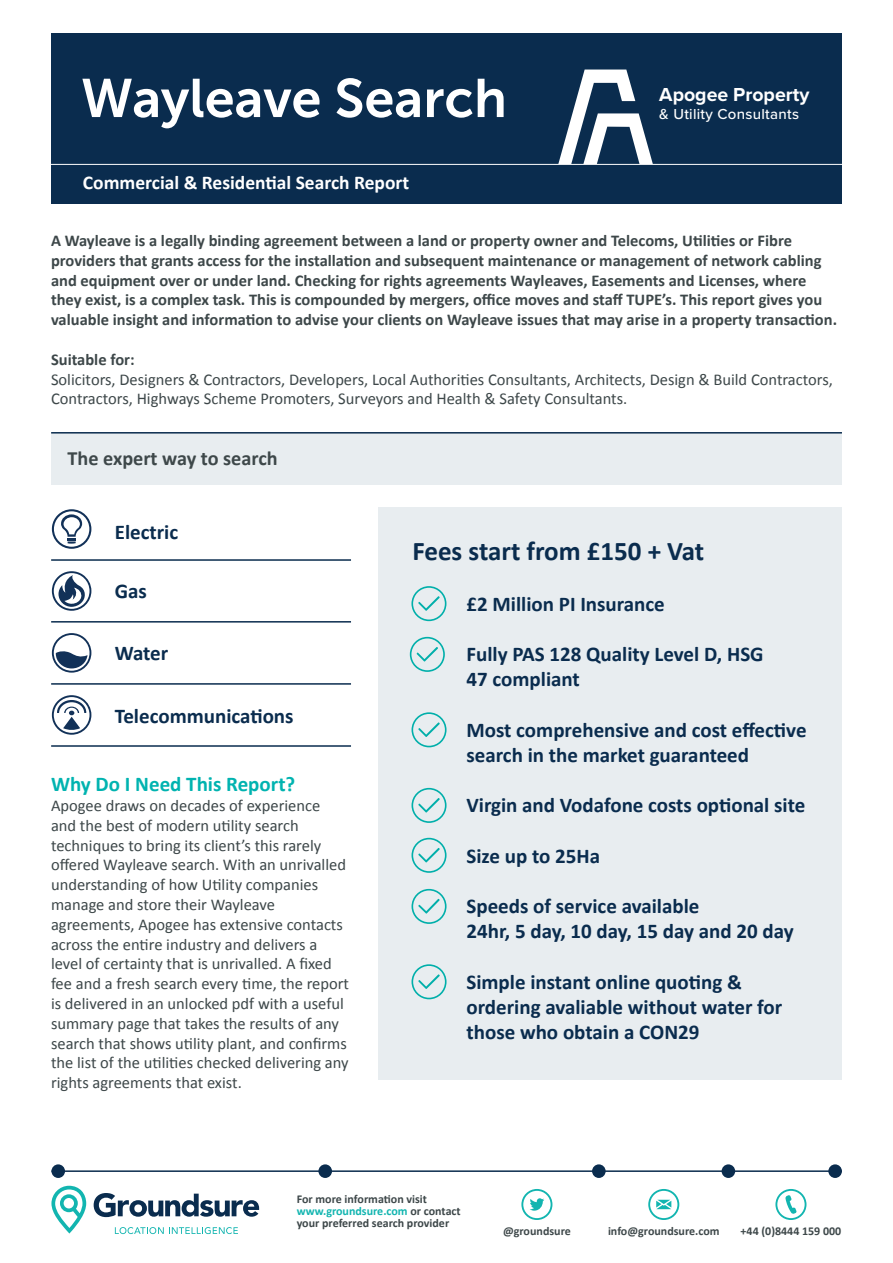
<style>
.page{position:relative;width:893px;height:1263px;background:#fff}
.page>*{position:absolute;margin:0;border:0;box-sizing:border-box;transform-origin:0 0}
.t1{font:54px "Museo Sans 700";color:#fff}
.t2{font:700 27px "Calibri";color:#0a2c4e}
.t3{font:700 21px "Calibri";color:#0a2c4e}
.t4{font:700 21px "Calibri";color:#00b3b0}
.t5{font:700 20.25px "Calibri";color:#3e484a}
.t6{font:700 19.5px "Calibri";color:#fff}
.t7{font:700 19.5px "Proxima Nova";color:#fff}
.t8{font:16.5px/19.8px "Calibri";color:#3d4749}
.t9{font:700 16.5px/19.8px "Calibri";color:#3d4749}
.t10{font:500 15px "Proxima Nova";letter-spacing:.02em;color:#fff}
.t11{font:700 12px "Calibri";color:#3e484a}
.t12{font:700 12px/12px "Calibri";color:#3d4749}
.s1{color:#12b5b0}
</style>
<div class="page">
<hr style="left:51px;top:1170px;width:791px;height:2px;background:#0a2c4e">
<div style="left:51px;top:1164px;width:14px;height:14px;background:#0a2c4e;border-radius:50%"></div>
<div style="left:318px;top:1164px;width:14px;height:14px;background:#0a2c4e;border-radius:50%"></div>
<div style="left:828px;top:1164px;width:14px;height:14px;background:#0a2c4e;border-radius:50%"></div>
<svg style="left:530px;top:1198px;width:14px;height:13px"></svg>
<div style="left:521px;top:1189px;width:31px;height:31px;border:2px solid #12b5b0;border-radius:50%"></div>
<svg style="left:656px;top:1200px;width:15px;height:9px"></svg>
<div style="left:648px;top:1189px;width:31px;height:31px;border:2px solid #12b5b0;border-radius:50%"></div>
<svg style="left:785px;top:1195px;width:12px;height:19px"></svg>
<div style="left:775px;top:1189px;width:31px;height:31px;border:2px solid #12b5b0;border-radius:50%"></div>
<svg style="left:51px;top:1186px;width:35px;height:47px"></svg>
<svg style="left:94px;top:1193px;width:165px;height:24px"></svg>
<svg style="left:115px;top:1227px;width:123px;height:7px"></svg>
<div style="left:592px;top:1164px;width:14px;height:14px;background:#0a2c4e;border-radius:50%"></div>
<div style="left:722px;top:1164px;width:13px;height:14px;background:#0a2c4e;border-radius:50%"></div>
<div style="left:51px;top:33px;width:791px;height:170px;background:#0a2c4e"></div>
<hr style="left:25px;top:164px;width:843px;height:1px;background:#fff">
<div style="left:51px;top:433px;width:791px;height:52px;background:#e8edf0"></div>
<hr style="left:51px;top:432px;width:791px;height:2px;background:#0a2c4e">
<hr style="left:51px;top:559px;width:300px;height:2px;background:#0a2c4e">
<hr style="left:51px;top:621px;width:300px;height:2px;background:#0a2c4e">
<hr style="left:51px;top:683px;width:300px;height:2px;background:#0a2c4e">
<hr style="left:51px;top:745px;width:300px;height:2px;background:#0a2c4e">
<svg style="left:52px;top:509px;width:39px;height:40px"></svg>
<svg style="left:52px;top:571px;width:39px;height:40px"></svg>
<svg style="left:52px;top:633px;width:39px;height:40px"></svg>
<svg style="left:52px;top:695px;width:39px;height:40px"></svg>
<div style="left:378px;top:507px;width:464px;height:573px;background:#e8edf0"></div>
<svg style="left:411px;top:586px;width:35px;height:35px"></svg>
<svg style="left:410px;top:637px;width:35px;height:35px"></svg>
<svg style="left:411px;top:712px;width:36px;height:35px"></svg>
<svg style="left:411px;top:788px;width:36px;height:35px"></svg>
<svg style="left:411px;top:838px;width:36px;height:35px"></svg>
<svg style="left:411px;top:889px;width:36px;height:35px"></svg>
<svg style="left:411px;top:964px;width:36px;height:35px"></svg>
<svg style="left:558px;top:70px;width:95px;height:94px"></svg>
<p class="t1" style="left:81px;top:68px;width:427px">Wayleave Search</p>
<p class="t6" style="left:83px;top:169px;width:328px">Commercial &amp; Residential Search Report</p>
<p class="t7" style="left:659px;top:80px;width:152px">Apogee Property</p>
<p class="t10" style="left:659px;top:103px;width:141px">&amp; Utility Consultants</p>
<p class="t9" style="left:51px;top:230px;width:772px">A Wayleave is a legally binding agreement between a land or property owner and Telecoms, Utilities or Fibre providers that grants access for the installation and subsequent maintenance or management of network cabling and equipment over or under land. Checking for rights agreements Wayleaves, Easements and Licenses, where</p>
<p class="t9" style="left:51px;top:289px;width:773px">they exist, is a complex task. This is compounded by mergers, office moves and staff TUPE’s. This report gives you</p>
<p class="t9" style="left:51px;top:309px;width:787px">valuable insight and information to advise your clients on Wayleave issues that may arise in a property transaction.</p>
<p class="t9" style="left:51px;top:349px;width:85px">Suitable for:</p>
<p class="t8" style="left:51px;top:369px;width:783px">Solicitors, Designers &amp; Contractors, Developers, Local Authorities Consultants, Architects, Design &amp; Build Contractors,<br>Contractors, Highways Scheme Promoters, Surveyors and Health &amp; Safety Consultants.</p>
<p class="t5" style="left:68px;top:444px;width:212px">The expert way to search</p>
<p class="t3" style="left:115px;top:517px;width:65px">Electric</p>
<p class="t3" style="left:115px;top:576px;width:34px">Gas</p>
<p class="t3" style="left:115px;top:638px;width:55px">Water</p>
<p class="t3" style="left:115px;top:701px;width:180px">Telecommunications</p>
<p class="t4" style="left:51px;top:769px;width:246px">Why Do I Need This Report?</p>
<p class="t8" style="left:51px;top:795px;width:300px">Apogee draws on decades of experience and the best of modern utility search techniques to bring its client’s this rarely offered Wayleave search. With an unrivalled understanding of how Utility companies manage and store their Wayleave agreements, Apogee has extensive contacts across the entire industry and delivers a level of certainty that is unrivalled. A fixed fee and a fresh search every time, the report is delivered in an unlocked pdf with a useful summary page that takes the results of any search that shows utility plant, and confirms the list of the utilities checked delivering any rights agreements that exist.</p>
<p class="t2" style="left:412px;top:532px;width:293px">Fees start from £150 + Vat</p>
<p class="t3" style="left:466px;top:589px;width:200px">£2 Million PI Insurance</p>
<p class="t3" style="left:466px;top:639px;width:299px">Fully PAS 128 Quality Level D, HSG</p>
<p class="t3" style="left:466px;top:664px;width:115px">47 compliant</p>
<p class="t3" style="left:466px;top:715px;width:342px">Most comprehensive and cost effective</p>
<p class="t3" style="left:466px;top:740px;width:284px">search in the market guaranteed</p>
<p class="t3" style="left:466px;top:790px;width:340px">Virgin and Vodafone costs optional site</p>
<p class="t3" style="left:466px;top:841px;width:135px">Size up to 25Ha</p>
<p class="t3" style="left:466px;top:891px;width:234px">Speeds of service available</p>
<p class="t3" style="left:466px;top:916px;width:329px">24hr, 5 day, 10 day, 15 day and 20 day</p>
<p class="t3" style="left:466px;top:967px;width:277px">Simple instant online quoting &amp;</p>
<p class="t3" style="left:466px;top:992px;width:317px">ordering avaliable without water for</p>
<p class="t3" style="left:466px;top:1017px;width:234px">those who obtain a CON29</p>
<p class="t11" style="left:297px;top:1190px;width:132px">For more information visit</p>
<p class="t12" style="left:297px;top:1204px;width:166px"><span class="s1">www.groundsure.com</span> or contact your preferred search provider</p>
<p class="t11" style="left:503px;top:1223px;width:69px">@groundsure</p>
<p class="t11" style="left:608px;top:1223px;width:113px">info@groundsure.com</p>
<p class="t11" style="left:741px;top:1223px;width:102px">+44 (0)8444 159 000</p>
</div>
